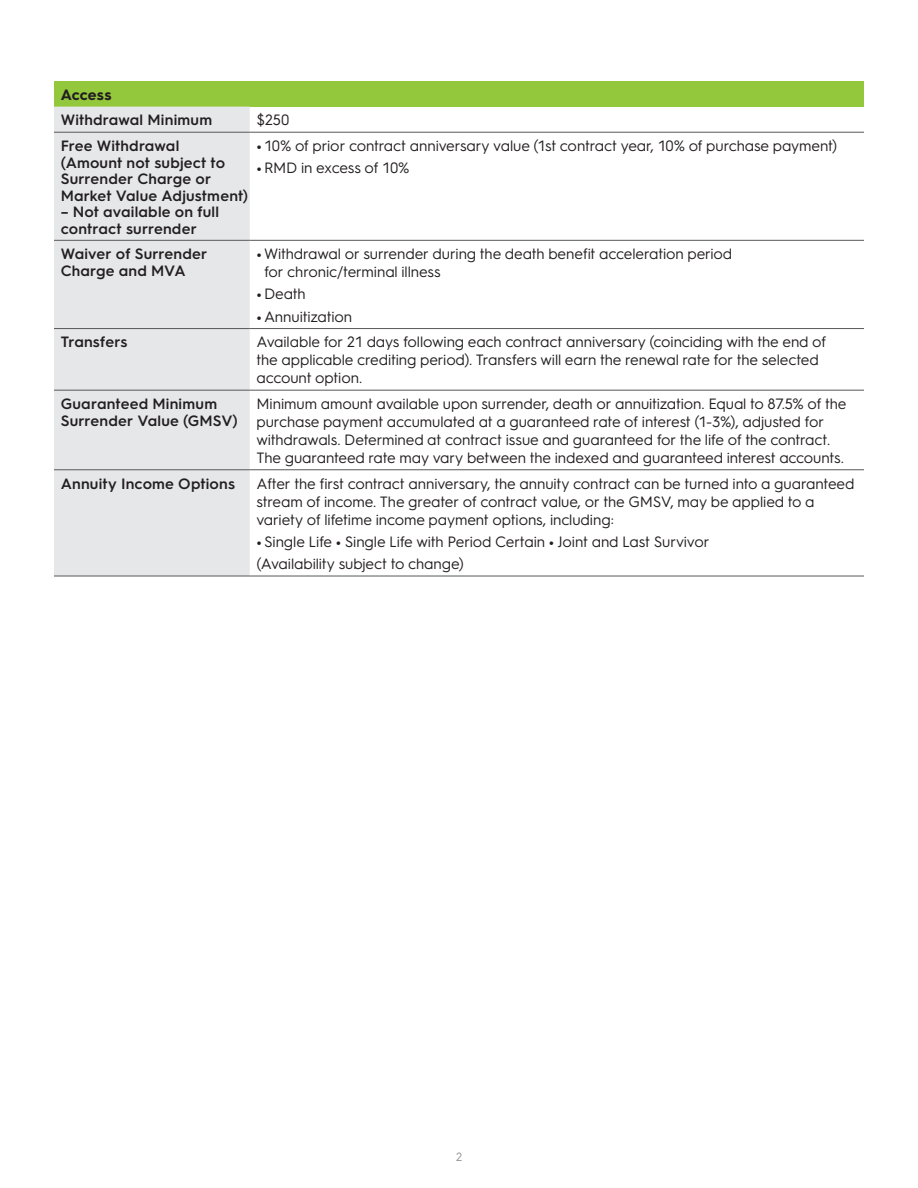
<style>
.page{position:relative;width:918px;height:1188px;background:#fff}
.page>*{position:absolute;margin:0;border:0;box-sizing:border-box;transform-origin:0 0}
.t1{font:15px/18px "Hurme Geometric Sans 3";letter-spacing:-.01em;color:#231f20}
.t2{font:600 15px/16.5px "Hurme Geometric Sans 3";letter-spacing:.01em;color:#231f20}
.t3{font:700 15px "Hurme Geometric Sans 3";letter-spacing:.005em;color:#231f20}
.t4{font:12px "Hurme Geometric Sans 3";color:#939598}
.s1{font-weight:700}
</style>
<div class="page">
<div style="left:54px;top:81px;width:810px;height:26px;background:#94c83c"></div>
<div style="left:54px;top:107px;width:196px;height:469px;background:#e6e7e9"></div>
<hr style="left:54px;top:132px;width:196px;height:1px;background:#57585a">
<hr style="left:250px;top:132px;width:614px;height:1px;background:#57585a">
<hr style="left:54px;top:240px;width:196px;height:1px;background:#57585a">
<hr style="left:250px;top:240px;width:614px;height:1px;background:#57585a">
<hr style="left:54px;top:328px;width:196px;height:1px;background:#57585a">
<hr style="left:250px;top:328px;width:614px;height:1px;background:#57585a">
<hr style="left:54px;top:390px;width:196px;height:1px;background:#57585a">
<hr style="left:250px;top:390px;width:614px;height:1px;background:#57585a">
<hr style="left:54px;top:469px;width:196px;height:1px;background:#57585a">
<hr style="left:250px;top:469px;width:614px;height:1px;background:#57585a">
<hr style="left:54px;top:576px;width:196px;height:1px;background:#57585a">
<hr style="left:250px;top:576px;width:614px;height:1px;background:#57585a">
<p class="t3" style="left:61px;top:84px;width:52px">Access</p>
<p class="t2" style="left:61px;top:111px;width:153px">Withdrawal Minimum</p>
<p class="t1" style="left:256px;top:110px;width:34px">$250</p>
<p class="t2" style="left:61px;top:137px;width:189px">Free Withdrawal<br>(Amount not subject to<br>Surrender Charge or<br>Market Value Adjustment)</p>
<p class="t2" style="left:61px;top:203px;width:160px">– Not available on full contract surrender</p>
<p class="t1" style="left:256px;top:136px;width:582px"><span class="s1">•</span> 10% of prior contract anniversary value (1st contract year, 10% of purchase payment)</p>
<p class="t1" style="left:256px;top:158px;width:155px"><span class="s1">•</span> RMD in excess of 10%</p>
<p class="t2" style="left:61px;top:245px;width:148px">Waiver of Surrender<br>Charge and MVA</p>
<p class="t1" style="left:264px;top:244px;width:470px;text-indent:-8px"><span class="s1">•</span>Withdrawal or surrender during the death benefit acceleration period for chronic/terminal illness</p>
<p class="t1" style="left:256px;top:284px;width:51px"><span class="s1">•</span>Death</p>
<p class="t1" style="left:256px;top:307px;width:97px"><span class="s1">•</span>Annuitization</p>
<p class="t2" style="left:61px;top:333px;width:68px">Transfers</p>
<p class="t1" style="left:256px;top:332px;width:571px">Available for 21 days following each contract anniversary (coinciding with the end of the applicable crediting period). Transfers will earn the renewal rate for the selected account option.</p>
<p class="t2" style="left:61px;top:395px;width:179px">Guaranteed Minimum<br>Surrender Value (GMSV)</p>
<p class="t1" style="left:256px;top:394px;width:592px">Minimum amount available upon surrender, death or annuitization. Equal to 87.5% of the purchase payment accumulated at a guaranteed rate of interest (1-3%), adjusted for withdrawals. Determined at contract issue and guaranteed for the life of the contract.<br>The guaranteed rate may vary between the indexed and guaranteed interest accounts.</p>
<p class="t2" style="left:61px;top:474px;width:176px">Annuity Income Options</p>
<p class="t1" style="left:256px;top:473px;width:599px">After the first contract anniversary, the annuity contract can be turned into a guaranteed stream of income. The greater of contract value, or the GMSV, may be applied to a variety of lifetime income payment options, including:</p>
<p class="t1" style="left:256px;top:530px;width:455px;line-height:22.4px"><span class="s1">•</span> Single Life <span class="s1">•</span> Single Life with Period Certain <span class="s1">•</span> Joint and Last Survivor (Availability subject to change)</p>
<p class="t4" style="left:456px;top:1148px;width:8px">2</p>
</div>
